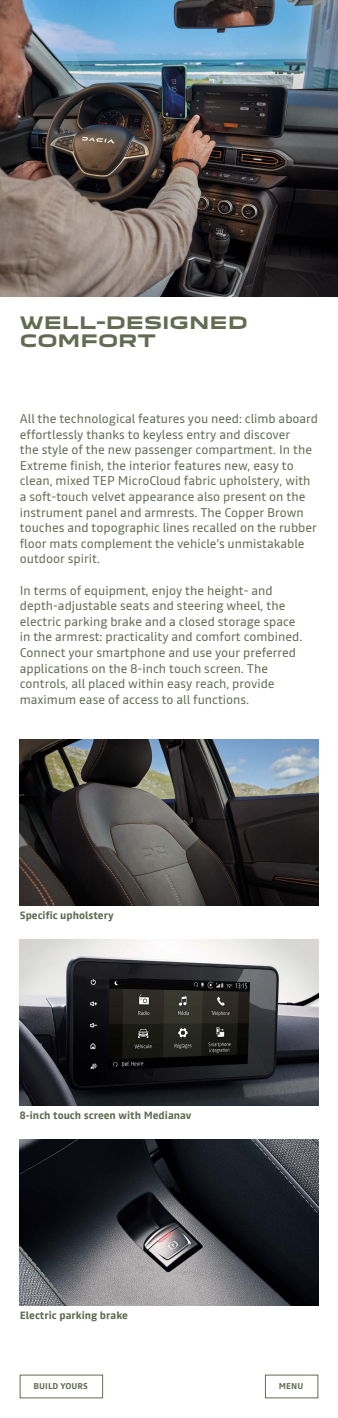
<style>
.page{position:relative;width:338px;height:1418px;background:#fff}
.page>*{position:absolute;margin:0;border:0;box-sizing:border-box;transform-origin:0 0}
.t1{font:700 16.8px/18.3px "Dacia Block Extended";color:#646b52}
.t2{font:12.6px/15.6px "Read";color:#646b52}
.t3{font:700 10.5px "Read";color:#646b52}
.t4{font:700 8.4px "Read";color:#646b52}
</style>
<div class="page">
<img style="left:0;top:0;width:338px;height:296px">
<img style="left:20px;top:939px;width:298px;height:166px">
<img style="left:20px;top:1139px;width:298px;height:166px">
<img style="left:20px;top:739px;width:298px;height:166px">
<h1 class="t1" style="left:20px;top:314px;width:229px">WELL-DESIGNED<br>COMFORT</h1>
<p class="t2" style="left:20px;top:411px;width:299px">All the technological features you need: climb aboard effortlessly thanks to keyless entry and discover<br>the style of the new passenger compartment. In the Extreme finish, the interior features new, easy to clean, mixed TEP MicroCloud fabric upholstery, with a soft-touch velvet appearance also present on the instrument panel and armrests. The Copper Brown touches and topographic lines recalled on the rubber floor mats complement the vehicle’s unmistakable outdoor spirit.</p>
<p class="t2" style="left:20px;top:582px;width:284px">In terms of equipment, enjoy the height- and depth-adjustable seats and steering wheel, the electric parking brake and a closed storage space in the armrest: practicality and comfort combined.<br>Connect your smartphone and use your preferred applications on the 8-inch touch screen. The controls, all placed within easy reach, provide maximum ease of access to all functions.</p>
<p class="t3" style="left:20px;top:908px;width:95px">Specific upholstery</p>
<p class="t3" style="left:20px;top:1108px;width:173px">8-inch touch screen with Medianav</p>
<p class="t3" style="left:20px;top:1308px;width:109px">Electric parking brake</p>
<p class="t4" style="left:34px;top:1381px;width:56px">BUILD YOURS</p>
<p class="t4" style="left:279px;top:1381px;width:26px">MENU</p>
</div>
